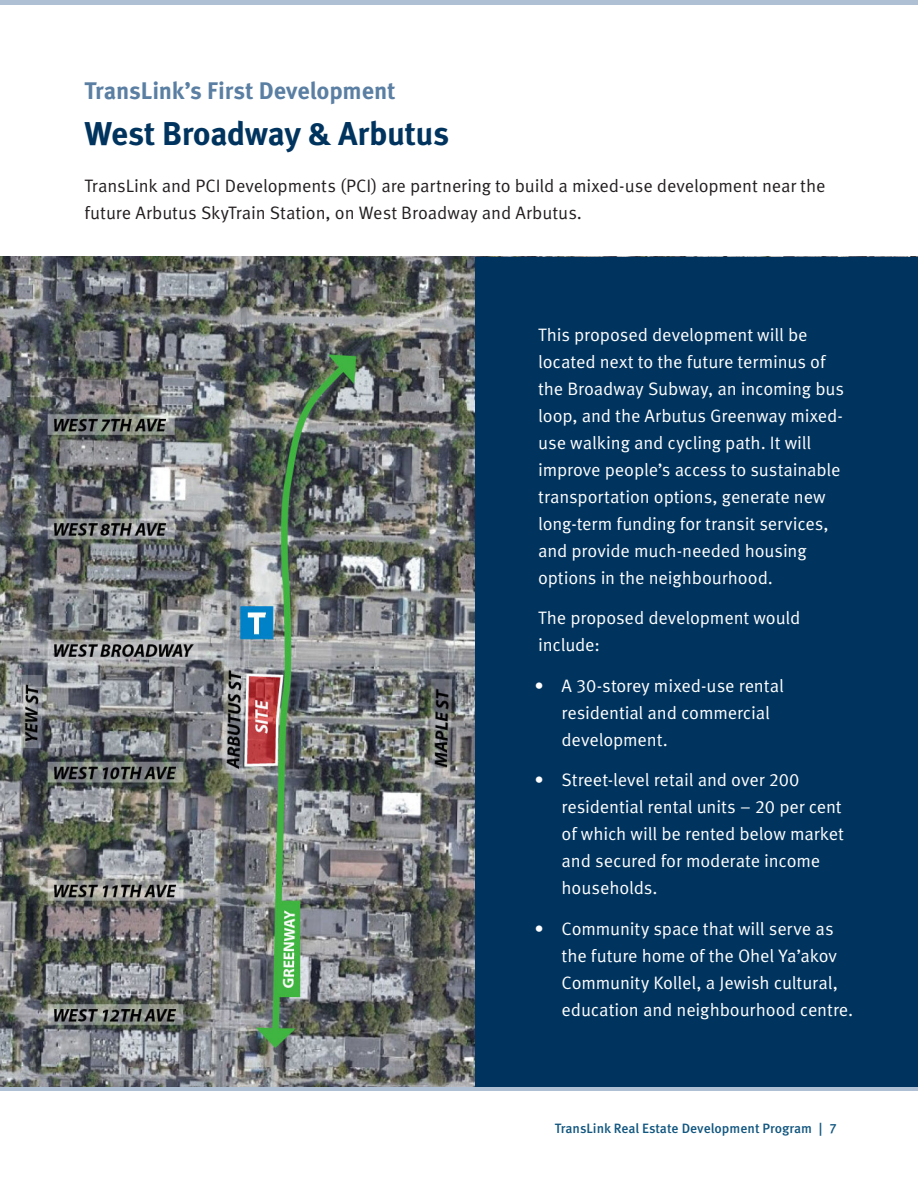
<style>
.page{position:relative;width:918px;height:1188px;background:#fff}
.page>*{position:absolute;margin:0;border:0;box-sizing:border-box;transform-origin:0 0}
.TL_H2{font:700 33px "Meta OT";letter-spacing:-.015em;color:#00345e}
.INTRO_PARAGRAPH{font:700 24px "Meta OT";letter-spacing:-.01em;color:#5a7fa3}
.BODY{font:18px/27px "Meta OT Norm";letter-spacing:-.01em;color:#fff}
.BODY-2{font:18px/27px "Meta OT Norm";letter-spacing:-.005em;color:#231f20}
.t1{font:500 13.5px "Meta OT";color:#11567f}
</style>
<div class="page">
<div style="left:0;top:1086px;width:918px;height:5px;background:#afc0d5"></div>
<hr style="left:0;top:0;width:918px;height:4px;background:#afc0d5">
<img style="left:0;top:257px;width:476px;height:829px">
<div style="left:476px;top:257px;width:442px;height:829px;background:#00345e"></div>
<p class="INTRO_PARAGRAPH" style="left:85px;top:76px;width:313px">TransLink’s First Development</p>
<h2 class="TL_H2" style="left:85px;top:114px;width:366px">West Broadway &amp; Arbutus</h2>
<p class="BODY-2" style="left:85px;top:172px;width:742px">TransLink and PCI Developments (PCI) are partnering to build a mixed-use development near the future Arbutus SkyTrain Station, on West Broadway and Arbutus.</p>
<p class="BODY" style="left:538px;top:322px;width:308px">This proposed development will be located next to the future terminus of the Broadway Subway, an incoming bus loop, and the Arbutus Greenway mixed&shy;use walking and cycling path. It will improve people’s access to sustainable transportation options, generate new long-term funding for transit services, and provide much-needed housing options in the neighbourhood.</p>
<p class="BODY" style="left:538px;top:605px;width:264px">The proposed development would include:</p>
<p class="BODY" style="left:562px;top:673px;width:224px;text-indent:-27px">• A 30-storey mixed-use rental residential and commercial development.</p>
<p class="BODY" style="left:562px;top:767px;width:284px;text-indent:-27px">• Street-level retail and over 200 residential rental units – 20 per cent of which will be rented below market and secured for moderate income households.</p>
<p class="BODY" style="left:562px;top:916px;width:293px;text-indent:-27px">• Community space that will serve as the future home of the Ohel Ya’akov Community Kollel, a Jewish cultural, education and neighbourhood centre.</p>
<p class="t1" style="left:555px;top:1121px;width:284px">TransLink Real Estate Development Program | 7</p>
</div>
